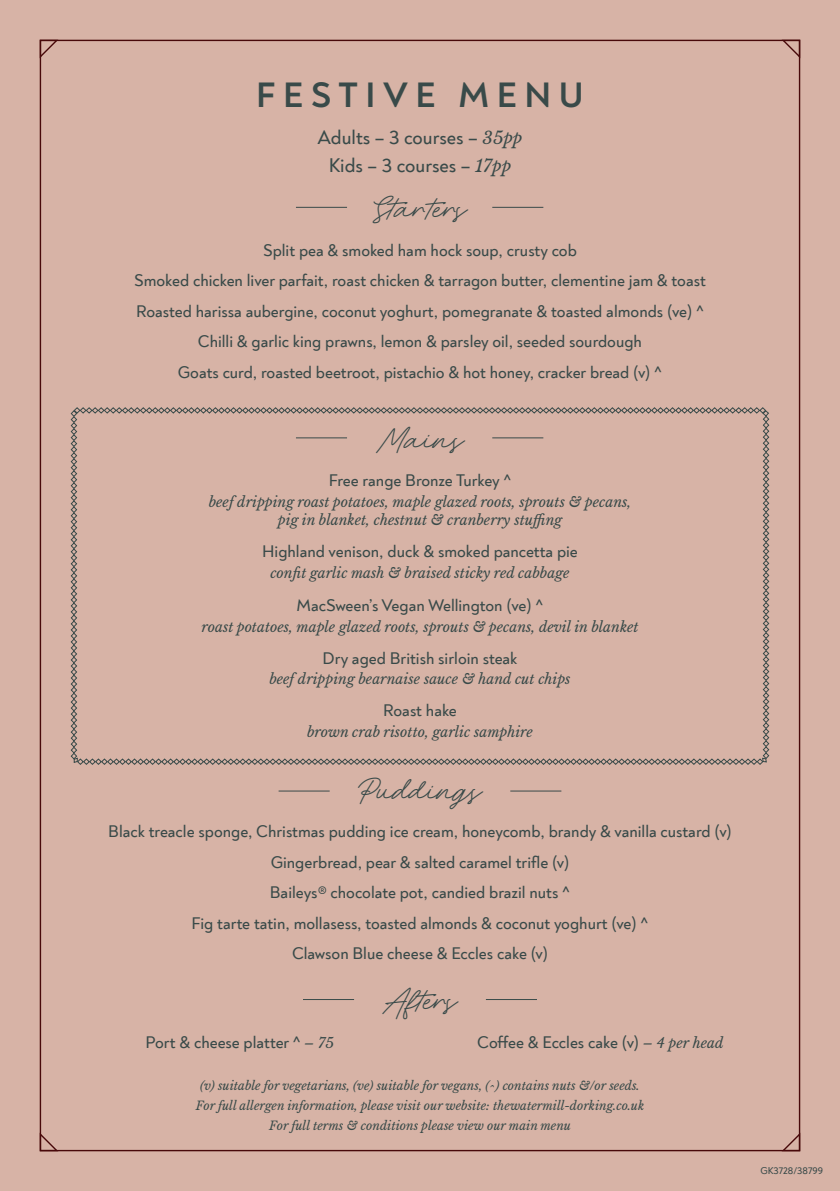
<style>
.page{position:relative;width:840px;height:1191px;background:#fff}
.page>*{position:absolute;margin:0;border:0;box-sizing:border-box;transform-origin:0 0}
.t1{font:700 36px "Noah Grotesque";letter-spacing:.21em;color:#394a49}
.t2{font:500 20px/28px "Noah Grotesque";color:#394a49;text-align:center}
.t3{font:20px "Rocket Clouds";color:#394a49}
.t4{font:500 17px/30.4px "Noah Grotesque";color:#394a49;text-align:center}
.t5{font:italic 14px/18px "Libre Baskerville";color:#394a49;text-align:center}
.t6{font:italic 12px/20px "Libre Baskerville";color:#394a49;text-align:center}
.t7{font:500 10px "Noah Grotesque";color:#394a49}
.s1{font-family:"Libre Baskerville";font-weight:400;font-style:italic;font-size:17px}
.s2{font-family:"Libre Baskerville";font-weight:400;font-style:italic;font-size:14px}
</style>
<div class="page">
<div style="left:0;top:0;width:839px;height:1191px;background:#d7b3a6"></div>
<svg style="left:39px;top:1132px;width:21px;height:20px"></svg>
<svg style="left:779px;top:39px;width:22px;height:20px"></svg>
<svg style="left:780px;top:1131px;width:20px;height:21px"></svg>
<svg style="left:39px;top:39px;width:20px;height:21px"></svg>
<svg style="left:70px;top:407px;width:699px;height:358px"></svg>
<hr style="left:296px;top:437px;width:51px;height:1px;background:#394a49">
<hr style="left:492px;top:437px;width:51px;height:1px;background:#394a49">
<hr style="left:296px;top:207px;width:51px;height:1px;background:#394a49">
<hr style="left:492px;top:207px;width:51px;height:1px;background:#394a49">
<hr style="left:485px;top:999px;width:51px;height:1px;background:#394a49">
<hr style="left:303px;top:999px;width:51px;height:1px;background:#394a49">
<hr style="left:510px;top:790px;width:51px;height:1px;background:#394a49">
<hr style="left:278px;top:790px;width:51px;height:1px;background:#394a49">
<h1 class="t1" style="left:256px;top:73px;width:329px">FESTIVE MENU</h1>
<p class="t2" style="left:317px;top:123px;width:206px">Adults – 3 courses – <span class="s1">35pp<br></span>Kids – 3 courses – <span class="s1">17pp</span></p>
<p class="t3" style="left:373px;top:198px;width:95px">Star ters</p>
<p class="t4" style="left:134px;top:235px;width:573px">Split pea &amp; smoked ham hock soup, crusty cob<br>Smoked chicken liver parfait, roast chicken &amp; tarragon butter, clementine jam &amp; toast Roasted harissa aubergine, coconut yoghurt, pomegranate &amp; toasted almonds (ve) ^ Chilli &amp; garlic king prawns, lemon &amp; parsley oil, seeded sourdough<br>Goats curd, roasted beetroot, pistachio &amp; hot honey, cracker bread (v) ^</p>
<p class="t3" style="left:376px;top:429px;width:89px">Mains</p>
<p class="t4" style="left:328px;top:465px;width:184px">Free range Bronze Turkey ^</p>
<p class="t5" style="left:209px;top:493px;width:424px">beef dripping roast potatoes, maple glazed roots, sprouts &amp; pecans, pig in blanket, chestnut &amp; cranberry stuffing</p>
<p class="t4" style="left:262px;top:536px;width:317px">Highland venison, duck &amp; smoked pancetta pie</p>
<p class="t5" style="left:270px;top:563px;width:300px">confit garlic mash &amp; braised sticky red cabbage</p>
<p class="t4" style="left:296px;top:590px;width:248px">MacSween’s Vegan Wellington (ve) ^</p>
<p class="t5" style="left:201px;top:618px;width:438px">roast potatoes, maple glazed roots, sprouts &amp; pecans, devil in blanket</p>
<p class="t4" style="left:322px;top:642px;width:196px">Dry aged British sirloin steak</p>
<p class="t5" style="left:269px;top:670px;width:302px">beef dripping bearnaise sauce &amp; hand cut chips</p>
<p class="t4" style="left:383px;top:695px;width:75px">Roast hake</p>
<p class="t5" style="left:307px;top:723px;width:227px">brown crab risotto, garlic samphire</p>
<p class="t3" style="left:358px;top:780px;width:125px">Puddings</p>
<p class="t4" style="left:108px;top:816px;width:624px">Black treacle sponge, Christmas pudding ice cream, honeycomb, brandy &amp; vanilla custard (v)<br>Gingerbread, pear &amp; salted caramel trifle (v)<br>Baileys® chocolate pot, candied brazil nuts ^<br>Fig tarte tatin, mollasess, toasted almonds &amp; coconut yoghurt (ve) ^<br>Clawson Blue cheese &amp; Eccles cake (v)</p>
<p class="t3" style="left:382px;top:990px;width:76px">Afters</p>
<p class="t4" style="left:145px;top:1027px;width:190px">Port &amp; cheese platter ^ <span class="s2">– 75</span></p>
<p class="t4" style="left:477px;top:1027px;width:247px">Coffee &amp; Eccles cake (v) <span class="s2">– 4 per head</span></p>
<p class="t6" style="left:196px;top:1076px;width:449px">(v) suitable for vegetarians, (ve) suitable for vegans, (^) contains nuts &amp;/or seeds.<br>For full allergen information, please visit our website: thewatermill-dorking.co.uk<br>For full terms &amp; conditions please view our main menu</p>
<p class="t7" style="left:760px;top:1164px;width:64px">GK3728/38799</p>
</div>
